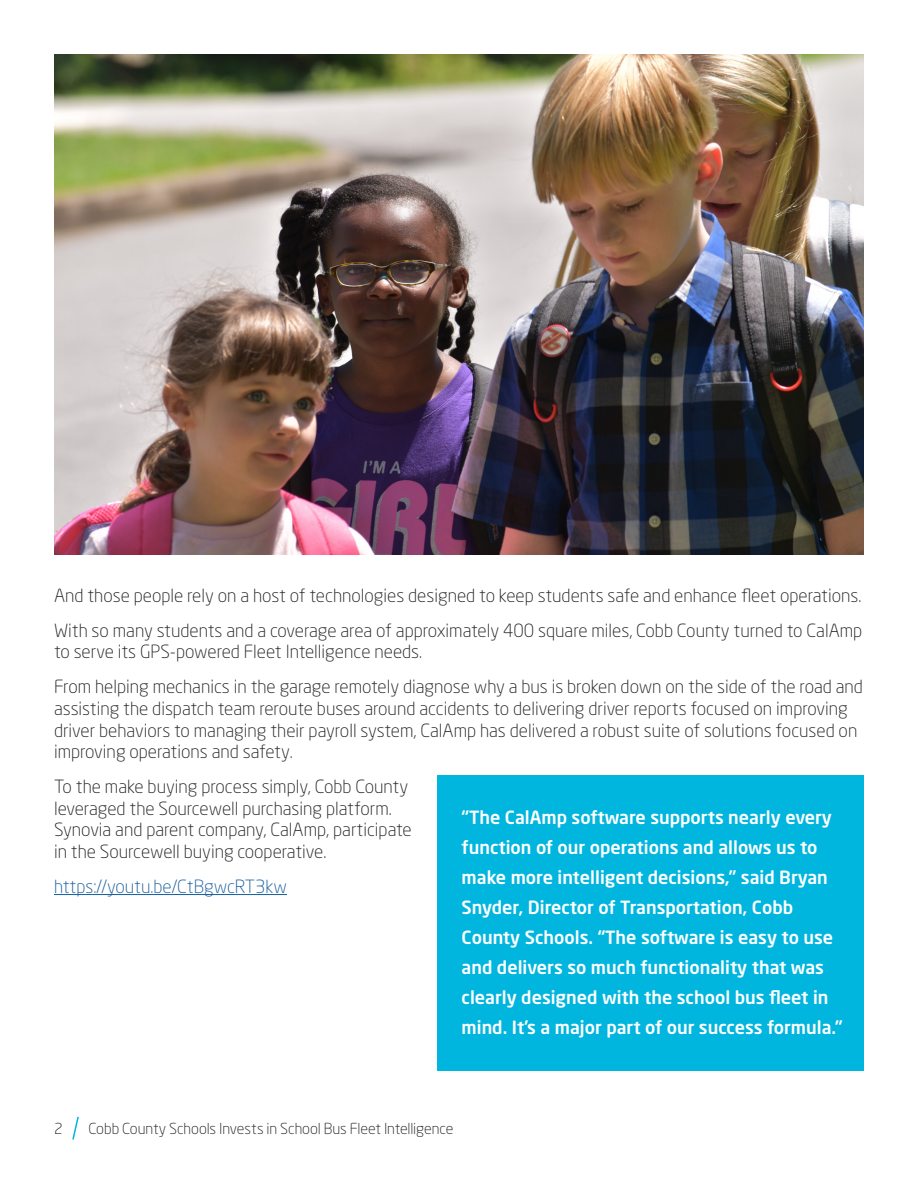
<style>
.page{position:relative;width:918px;height:1188px;background:#fff}
.page>*{position:absolute;margin:0;border:0;box-sizing:border-box;transform-origin:0 0}
.t1{font:300 18px/21.6px "Neo Sans Std";color:#231f20}
.t2{font:500 18px/30px "Neo Sans Std";color:#fff}
.t3{font:300 18px "Neo Sans Std";color:#175d9e}
.t4{font:300 15px "Neo Sans Std";letter-spacing:-.005em;color:#231f20}
</style>
<div class="page">
<hr style="left:54px;top:894px;width:233px;height:1px;background:#175d9e">
<img style="left:54px;top:54px;width:810px;height:500px">
<svg style="left:72px;top:1116px;width:7px;height:24px"></svg>
<div style="left:437px;top:775px;width:427px;height:296px;background:#00b5de"></div>
<p class="t1" style="left:54px;top:579px;width:810px;line-height:35.1px">And those people rely on a host of technologies designed to keep students safe and enhance fleet operations.<br>With so many students and a coverage area of approximately 400 square miles, Cobb County turned to CalAmp</p>
<p class="t1" style="left:54px;top:636px;width:811px;line-height:35.1px">to serve its GPS-powered Fleet Intelligence needs.<br>From helping mechanics in the garage remotely diagnose why a bus is broken down on the side of the road and</p>
<p class="t1" style="left:54px;top:699px;width:805px">assisting the dispatch team reroute buses around accidents to delivering driver reports focused on improving driver behaviors to managing their payroll system, CalAmp has delivered a robust suite of solutions focused on improving operations and safety.</p>
<p class="t1" style="left:54px;top:778px;width:359px">To the make buying process simply, Cobb County leveraged the Sourcewell purchasing platform.<br>Synovia and parent company, CalAmp, participate in the Sourcewell buying cooperative.</p>
<p class="t3" style="left:54px;top:880px;width:235px">https://youtu.be/CtBgwcRT3kw</p>
<p class="t2" style="left:462px;top:804px;width:383px">“The CalAmp software supports nearly every function of our operations and allows us to make more intelligent decisions,” said Bryan Snyder, Director of Transportation, Cobb County Schools. “The software is easy to use and delivers so much functionality that was clearly designed with the school bus fleet in mind. It’s a major part of our success formula.”</p>
<p class="t4" style="left:54px;top:1123px;width:10px">2</p>
<p class="t4" style="left:88px;top:1123px;width:366px">Cobb County Schools Invests in School Bus Fleet Intelligence</p>
</div>
